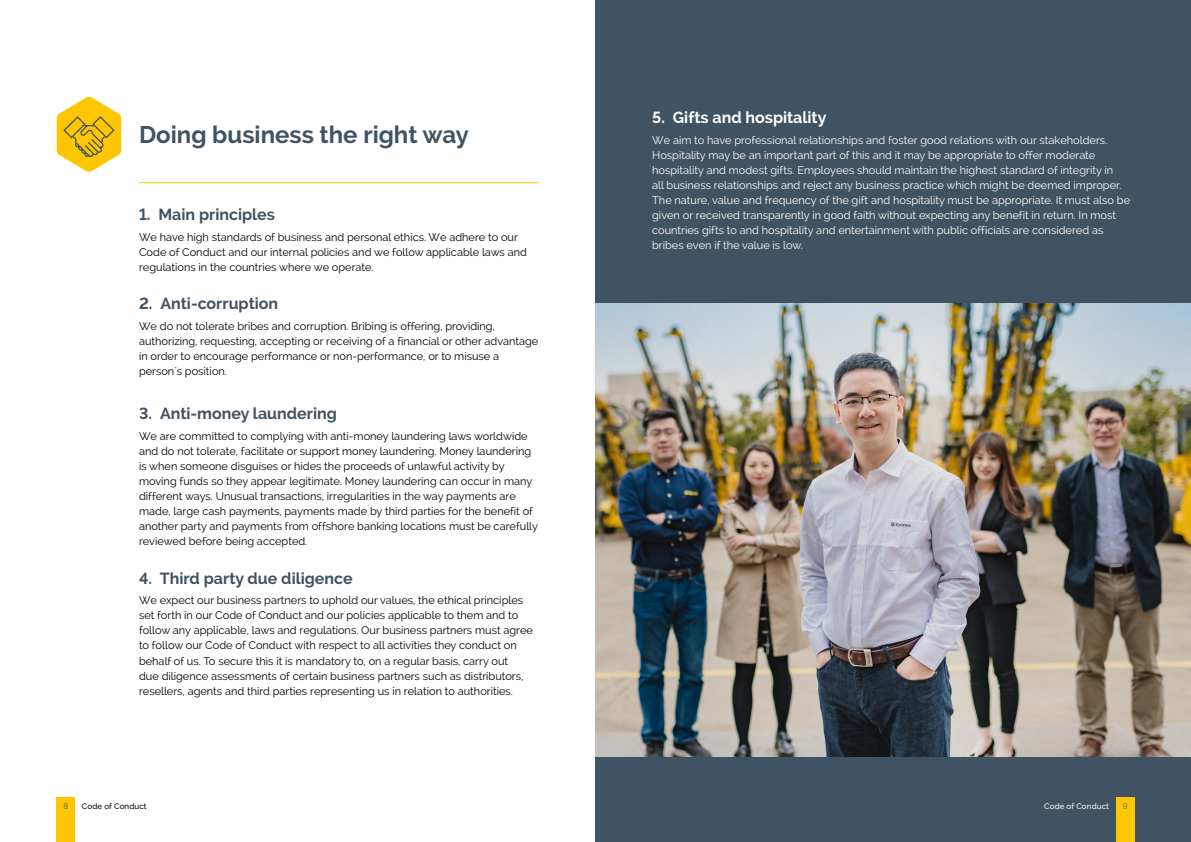
<style>
.page{position:relative;width:1191px;height:842px;background:#fff}
.page>*{position:absolute;margin:0;border:0;box-sizing:border-box;transform-origin:0 0}
.t1{font:700 24px "Raleway";color:#3f5362}
.t2{font:700 16px "Raleway";color:#3f5362}
.t3{font:700 16px "Raleway";color:#fff}
.t4{font:11px/15px "Raleway";color:#000}
.t5{font:11px/15px "Raleway";color:#fff}
.t6{font:500 8px "Raleway";letter-spacing:.015em;color:#000}
.t7{font:500 8px "Raleway";letter-spacing:.015em;color:#fff}
.t8{font:8px "Raleway";color:#3f5362}
</style>
<div class="page">
<div style="left:595px;top:0;width:596px;height:842px;background:#3f5362"></div>
<img style="left:595px;top:304px;width:596px;height:453px">
<svg style="left:57px;top:97px;width:64px;height:75px"></svg>
<hr style="left:139px;top:182px;width:400px;height:1px;background:#fdc600">
<div style="left:1116px;top:797px;width:18px;height:45px;background:#fdc600"></div>
<div style="left:57px;top:797px;width:18px;height:45px;background:#fdc600"></div>
<h1 class="t1" style="left:139px;top:121px;width:331px">Doing business the right way</h1>
<h2 class="t2" style="left:139px;top:205px;width:137px">1. Main principles</h2>
<p class="t4" style="left:139px;top:229px;width:389px">We have high standards of business and personal ethics. We adhere to our<br>Code of Conduct and our internal policies and we follow applicable laws and regulations in the countries where we operate.</p>
<h2 class="t2" style="left:139px;top:295px;width:141px">2. Anti-corruption</h2>
<p class="t4" style="left:139px;top:319px;width:401px">We do not tolerate bribes and corruption. Bribing is offering, providing, authorizing, requesting, accepting or receiving of a financial or other advantage in order to encourage performance or non-performance, or to misuse a person´s position.</p>
<h2 class="t2" style="left:139px;top:405px;width:199px">3. Anti-money laundering</h2>
<p class="t4" style="left:139px;top:429px;width:400px">We are committed to complying with anti-money laundering laws worldwide and do not tolerate, facilitate or support money laundering. Money laundering is when someone disguises or hides the proceeds of unlawful activity by moving funds so they appear legitimate. Money laundering can occur in many different ways. Unusual transactions, irregularities in the way payments are made, large cash payments, payments made by third parties for the benefit of another party and payments from offshore banking locations must be carefully reviewed before being accepted.</p>
<h2 class="t2" style="left:139px;top:569px;width:215px">4. Third party due diligence</h2>
<p class="t4" style="left:139px;top:593px;width:395px">We expect our business partners to uphold our values, the ethical principles set forth in our Code of Conduct and our policies applicable to them and to follow any applicable, laws and regulations. Our business partners must agree to follow our Code of Conduct with respect to all activities they conduct on behalf of us. To secure this it is mandatory to, on a regular basis, carry out<br>due diligence assessments of certain business partners such as distributors, resellers, agents and third parties representing us in relation to authorities.</p>
<h2 class="t3" style="left:652px;top:108px;width:176px">5. Gifts and hospitality</h2>
<p class="t5" style="left:652px;top:132px;width:479px">We aim to have professional relationships and foster good relations with our stakeholders.<br>Hospitality may be an important part of this and it may be appropriate to offer moderate hospitality and modest gifts. Employees should maintain the highest standard of integrity in<br>all business relationships and reject any business practice which might be deemed improper.<br>The nature, value and frequency of the gift and hospitality must be appropriate. It must also be given or received transparently in good faith without expecting any benefit in return. In most countries gifts to and hospitality and entertainment with public officials are considered as bribes even if the value is low.</p>
<p class="t8" style="left:63px;top:801px;width:6px">8</p>
<p class="t6" style="left:82px;top:801px;width:66px">Code of Conduct</p>
<p class="t7" style="left:1044px;top:801px;width:66px">Code of Conduct</p>
<p class="t8" style="left:1122px;top:801px;width:6px">9</p>
</div>
